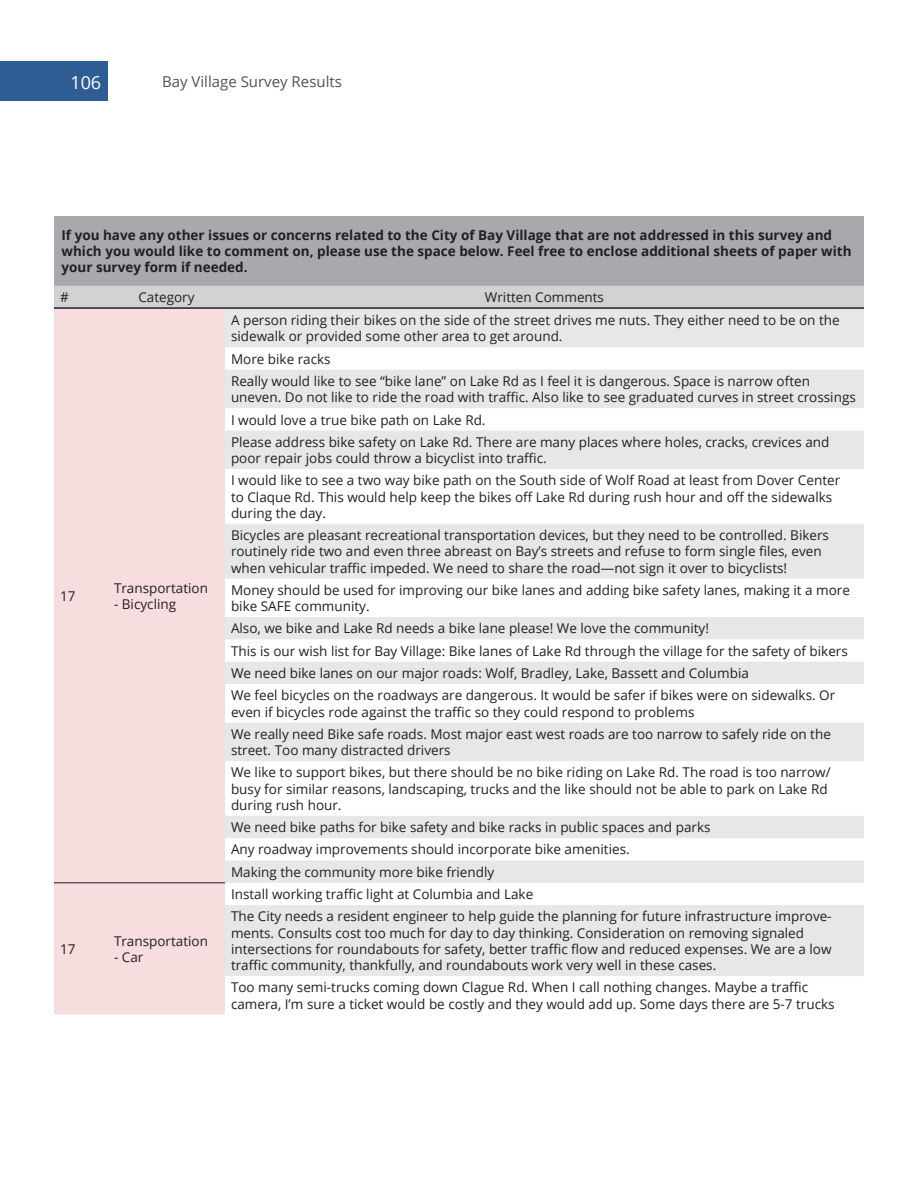
<style>
.page{position:relative;width:918px;height:1188px;background:#fff}
.page>*{position:absolute;margin:0;border:0;box-sizing:border-box;transform-origin:0 0}
.t1{font:18px "Open Sans";color:#fff}
.t2{font:15px "Open Sans";color:#59504e}
.t3{font:13.5px/22.4px "Open Sans";color:#231f20}
.t4{font:700 13.5px/16.2px "Open Sans";color:#231f20}
</style>
<div class="page">
<div style="left:0;top:61px;width:108px;height:40px;background:#2e5d94"></div>
<div style="left:54px;top:216px;width:810px;height:70px;background:#a8a9ad"></div>
<div style="left:54px;top:286px;width:810px;height:21px;background:#d1d2d4"></div>
<div style="left:54px;top:309px;width:171px;height:706px;background:#f7dddd"></div>
<svg style="left:225px;top:309px;width:639px;height:667px;fill:#e6e7e9"></svg>
<hr style="left:54px;top:882px;width:54px;height:1px;background:#231f20">
<hr style="left:108px;top:882px;width:117px;height:1px;background:#231f20">
<hr style="left:54px;top:307px;width:54px;height:2px;background:#231f20">
<hr style="left:108px;top:307px;width:117px;height:2px;background:#231f20">
<hr style="left:225px;top:307px;width:639px;height:2px;background:#231f20">
<h1 class="t1" style="left:70px;top:71px;width:32px">106</h1>
<p class="t2" style="left:162px;top:71px;width:181px">Bay Village Survey Results</p>
<p class="t4" style="left:62px;top:226px;width:792px">If you have any other issues or concerns related to the City of Bay Village that are not addressed in this survey and which you would like to comment on, please use the space below. Feel free to enclose additional sheets of paper with your survey form if needed.</p>
<p class="t3" style="left:60px;top:286px;width:10px">#</p>
<p class="t3" style="left:138px;top:286px;width:58px">Category</p>
<p class="t3" style="left:485px;top:286px;width:121px">Written Comments</p>
<p class="t3" style="left:60px;top:585px;width:17px">17</p>
<p class="t3" style="left:60px;top:937px;width:17px">17</p>
<p class="t3" style="left:114px;top:576px;width:96px">Transportation</p>
<p class="t3" style="left:114px;top:593px;width:64px">- Bicycling</p>
<p class="t3" style="left:114px;top:929px;width:96px">Transportation</p>
<p class="t3" style="left:114px;top:946px;width:31px">- Car</p>
<p class="t3" style="left:231px;top:312px;width:610px;line-height:16.2px">A person riding their bikes on the side of the street drives me nuts. They either need to be on the sidewalk or provided some other area to get around.</p>
<p class="t3" style="left:231px;top:347px;width:580px">More bike racks<br>Really would like to see “bike lane” on Lake Rd as I feel it is dangerous. Space is narrow often</p>
<p class="t3" style="left:231px;top:386px;width:626px">uneven. Do not like to ride the road with traffic. Also like to see graduated curves in street crossings<br>I would love a true bike path on Lake Rd.<br>Please address bike safety on Lake Rd. There are many places where holes, cracks, crevices and</p>
<p class="t3" style="left:231px;top:447px;width:611px">poor repair jobs could throw a bicyclist into traffic.<br>I would like to see a two way bike path on the South side of Wolf Road at least from Dover Center</p>
<p class="t3" style="left:231px;top:488px;width:603px;line-height:16.2px">to Claque Rd. This would help keep the bikes off Lake Rd during rush hour and off the sidewalks during the day.</p>
<p class="t3" style="left:231px;top:527px;width:600px;line-height:16.2px">Bicycles are pleasant recreational transportation devices, but they need to be controlled. Bikers routinely ride two and even three abreast on Bay’s streets and refuse to form single files, even when vehicular traffic impeded. We need to share the road—not sign it over to bicyclists!</p>
<p class="t3" style="left:231px;top:582px;width:621px;line-height:16.2px">Money should be used for improving our bike lanes and adding bike safety lanes, making it a more bike SAFE community.</p>
<p class="t3" style="left:231px;top:617px;width:618px">Also, we bike and Lake Rd needs a bike lane please! We love the community!<br>This is our wish list for Bay Village: Bike lanes of Lake Rd through the village for the safety of bikers We need bike lanes on our major roads: Wolf, Bradley, Lake, Bassett and Columbia<br>We feel bicycles on the roadways are dangerous. It would be safer if bikes were on sidewalks. Or</p>
<p class="t3" style="left:231px;top:700px;width:601px">even if bicycles rode against the traffic so they could respond to problems<br>We really need Bike safe roads. Most major east west roads are too narrow to safely ride on the</p>
<p class="t3" style="left:231px;top:739px;width:601px">street. Too many distracted drivers<br>We like to support bikes, but there should be no bike riding on Lake Rd. The road is too narrow/</p>
<p class="t3" style="left:231px;top:780px;width:598px;line-height:16.2px">busy for similar reasons, landscaping, trucks and the like should not be able to park on Lake Rd during rush hour.</p>
<p class="t3" style="left:231px;top:816px;width:481px">We need bike paths for bike safety and bike racks in public spaces and parks<br>Any roadway improvements should incorporate bike amenities.<br>Making the community more bike friendly</p>
<p class="t3" style="left:231px;top:883px;width:602px">Install working traffic light at Columbia and Lake<br>The City needs a resident engineer to help guide the planning for future infrastructure improve-</p>
<p class="t3" style="left:231px;top:924px;width:602px;line-height:16.2px">ments. Consults cost too much for day to day thinking. Consideration on removing signaled intersections for roundabouts for safety, better traffic flow and reduced expenses. We are a low traffic community, thankfully, and roundabouts work very well in these cases.</p>
<p class="t3" style="left:231px;top:979px;width:605px;line-height:16.2px">Too many semi-trucks coming down Clague Rd. When I call nothing changes. Maybe a traffic camera, I’m sure a ticket would be costly and they would add up. Some days there are 5-7 trucks</p>
</div>
